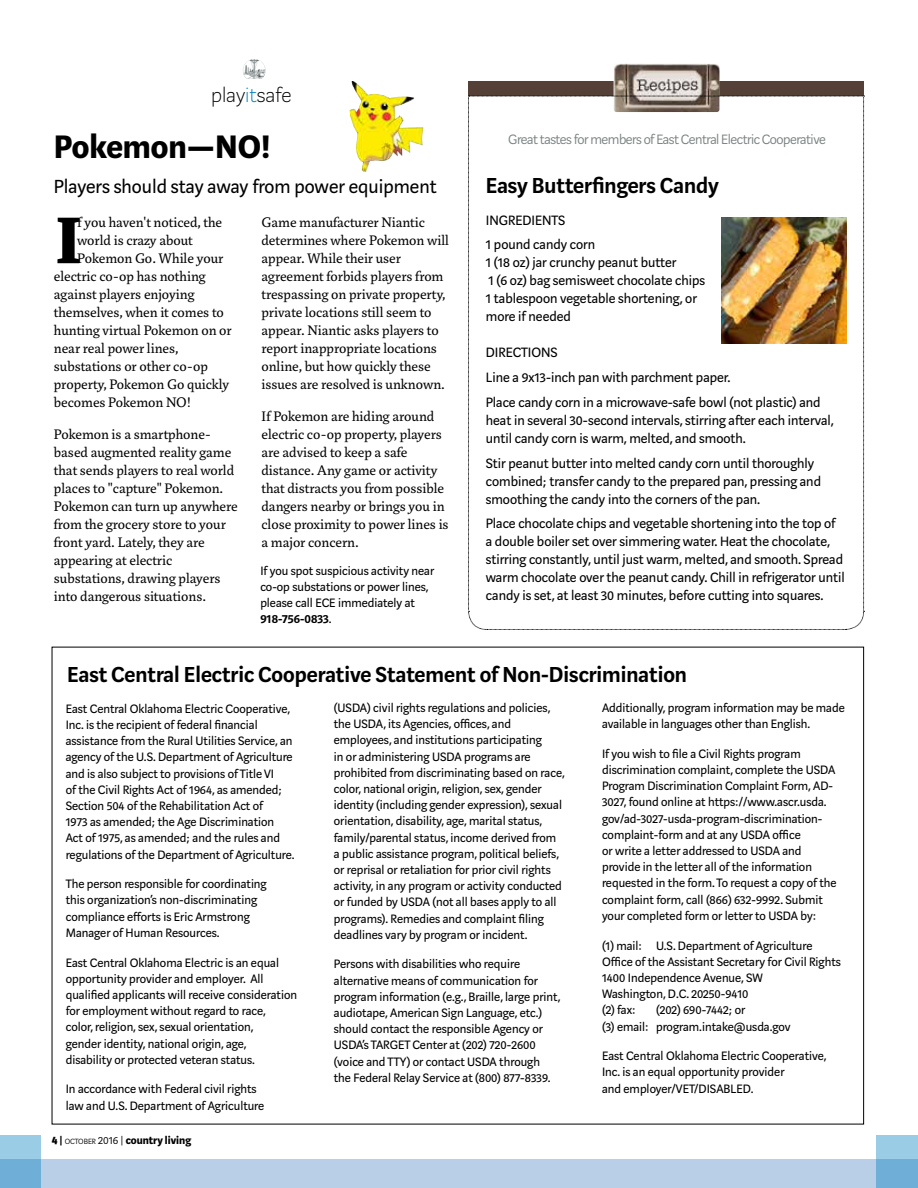
<style>
.page{position:relative;width:918px;height:1188px;background:#fff}
.page>*{position:absolute;margin:0;border:0;box-sizing:border-box;transform-origin:0 0}
.t1{font:900 71.7px "Marat Pro";color:#000}
.t2{font:700 36px "Marat Sans";color:#000}
.t3{font:600 24px "Marat Sans";color:#000}
.t4{font:100 22.5px "Marat Sans";color:#000}
.t5{font:21px "Marat Sans";color:#000}
.t6{font:15px/18px "Marat Pro";color:#000}
.t7{font:15px/18px "Marat Sans";color:#000}
.t8{font:300 15px "Marat Sans";letter-spacing:-.03em;color:#798080}
.t9{font:13.5px/16.2px "Marat Sans";color:#000}
.t10{font:700 12px "Marat Sans";color:#000}
.s1{color:#0081bf}
.s2{font-weight:600}
.s3{font-weight:900}
.s4{font-weight:300;font-size:8.4px}
.s5{font-weight:300}
</style>
<div class="page">
<div style="left:468px;top:81px;width:396px;height:15px;background:#554038"></div>
<div style="left:0;top:1160px;width:918px;height:28px;background:#b9cee7"></div>
<svg style="left:0;top:1135px;width:41px;height:53px;background:#82bcdd"></svg>
<svg style="left:877px;top:1135px;width:41px;height:53px;background:#82bcdd"></svg>
<img style="left:614px;top:64px;width:106px;height:32px">
<svg style="left:468px;top:96px;width:397px;height:534px"></svg>
<img style="left:243px;top:59px;width:23px;height:20px">
<img style="left:721px;top:218px;width:125px;height:126px">
<img style="left:350px;top:81px;width:74px;height:91px">
<h3 class="t4" style="left:211px;top:83px;width:82px">play<span class="s1">it</span>safe</h3>
<h2 class="t2" style="left:54px;top:128px;width:218px">Pokemon—NO!</h2>
<h3 class="t5" style="left:54px;top:175px;width:384px">Players should stay away from power equipment</h3>
<h1 class="t1" style="left:56px;top:197px;width:26px">I</h1>
<p class="t6" style="left:77px;top:214px;width:146px">f you haven't noticed, the</p>
<p class="t6" style="left:262px;top:214px;width:189px">Game manufacturer Niantic determines where Pokemon will appear. While their user agreement forbids players from trespassing on private property, private locations still seem to appear. Niantic asks players to report inappropriate locations online, but how quickly these issues are resolved is unknown.</p>
<p class="t6" style="left:262px;top:407px;width:189px">If Pokemon are hiding around electric co-op property, players are advised to keep a safe distance. Any game or activity that distracts you from possible dangers nearby or brings you in close proximity to power lines is a major concern.</p>
<p class="t9" style="left:260px;top:563px;width:175px">If you spot suspicious activity near co-op substations or power lines, please call ECE immediately at<br><span class="s2">918-756-0833</span>.</p>
<p class="t6" style="left:77px;top:232px;width:117px">world is crazy about</p>
<p class="t6" style="left:77px;top:250px;width:148px">Pokemon Go. While your</p>
<p class="t6" style="left:54px;top:268px;width:153px">electric co-op has nothing</p>
<p class="t6" style="left:54px;top:286px;width:142px">against players enjoying</p>
<p class="t6" style="left:54px;top:304px;width:171px">themselves, when it comes to</p>
<p class="t6" style="left:54px;top:322px;width:179px">hunting virtual Pokemon on or</p>
<p class="t6" style="left:54px;top:340px;width:126px">near real power lines,</p>
<p class="t6" style="left:54px;top:358px;width:156px">substations or other co-op</p>
<p class="t6" style="left:54px;top:376px;width:176px">property, Pokemon Go quickly</p>
<p class="t6" style="left:54px;top:394px;width:139px">becomes Pokemon NO!</p>
<p class="t6" style="left:54px;top:425px;width:185px">Pokemon is a smartphone&shy;based augmented reality game that sends players to real world places to "capture" Pokemon.<br>Pokemon can turn up anywhere from the grocery store to your front yard. Lately, they are appearing at electric substations, drawing players into dangerous situations.</p>
<p class="t8" style="left:508px;top:131px;width:319px">Great tastes for members of East Central Electric Cooperative</p>
<h3 class="t3" style="left:486px;top:173px;width:235px">Easy Butterfingers Candy</h3>
<p class="t7" style="left:486px;top:208px;width:111px;line-height:24.8px">INGREDIENTS<br>1 pound candy corn</p>
<p class="t7" style="left:486px;top:254px;width:221px">1 (18 oz) jar crunchy peanut butter<br>1 (6 oz) bag semisweet chocolate chips<br>1 tablespoon vegetable shortening, or more if needed</p>
<p class="t7" style="left:486px;top:340px;width:336px;line-height:24.8px">DIRECTIONS<br>Line a 9x13-inch pan with parchment paper.<br>Place candy corn in a microwave-safe bowl (not plastic) and</p>
<p class="t7" style="left:486px;top:411px;width:350px">heat in several 30-second intervals, stirring after each interval, until candy corn is warm, melted, and smooth.</p>
<p class="t7" style="left:486px;top:454px;width:337px">Stir peanut butter into melted candy corn until thoroughly combined; transfer candy to the prepared pan, pressing and smoothing the candy into the corners of the pan.</p>
<p class="t7" style="left:486px;top:515px;width:361px">Place chocolate chips and vegetable shortening into the top of a double boiler set over simmering water. Heat the chocolate, stirring constantly, until just warm, melted, and smooth. Spread warm chocolate over the peanut candy. Chill in refrigerator until candy is set, at least 30 minutes, before cutting into squares.</p>
<h3 class="t3" style="left:67px;top:662px;width:621px">East Central Electric Cooperative Statement of Non-Discrimination</h3>
<p class="t9" style="left:66px;top:701px;width:230px">East Central Oklahoma Electric Cooperative, Inc. is the recipient of federal financial assistance from the Rural Utilities Service, an agency of the U.S. Department of Agriculture and is also subject to provisions of Title VI<br>of the Civil Rights Act of 1964, as amended; Section 504 of the Rehabilitation Act of<br>1973 as amended; the Age Discrimination Act of 1975, as amended; and the rules and regulations of the Department of Agriculture.</p>
<p class="t9" style="left:66px;top:876px;width:202px">The person responsible for coordinating this organization’s non-discriminating compliance efforts is Eric Armstrong Manager of Human Resources.</p>
<p class="t9" style="left:66px;top:954px;width:233px">East Central Oklahoma Electric is an equal opportunity provider and employer. All qualified applicants will receive consideration for employment without regard to race,<br>color, religion, sex, sexual orientation,<br>gender identity, national origin, age,<br>disability or protected veteran status.</p>
<p class="t9" style="left:66px;top:1081px;width:200px">In accordance with Federal civil rights law and U.S. Department of Agriculture</p>
<p class="t10" style="left:52px;top:1134px;width:141px"><span class="s3">4 |</span> <span class="s4">OCTOBER</span> <span class="s5">2016 |</span> country living</p>
<p class="t9" style="left:334px;top:700px;width:232px">(USDA) civil rights regulations and policies, the USDA, its Agencies, offices, and employees, and institutions participating<br>in or administering USDA programs are prohibited from discriminating based on race, color, national origin, religion, sex, gender identity (including gender expression), sexual orientation, disability, age, marital status, family/parental status, income derived from a public assistance program, political beliefs, or reprisal or retaliation for prior civil rights activity, in any program or activity conducted or funded by USDA (not all bases apply to all programs). Remedies and complaint filing deadlines vary by program or incident.</p>
<p class="t9" style="left:334px;top:956px;width:228px">Persons with disabilities who require alternative means of communication for program information (e.g., Braille, large print, audiotape, American Sign Language, etc.) should contact the responsible Agency or USDA’s TARGET Center at (202) 720-2600 (voice and TTY) or contact USDA through the Federal Relay Service at (800) 877-8339.</p>
<p class="t9" style="left:602px;top:700px;width:244px">Additionally, program information may be made available in languages other than English.</p>
<p class="t9" style="left:602px;top:746px;width:236px">If you wish to file a Civil Rights program discrimination complaint, complete the USDA Program Discrimination Complaint Form, AD-3027, found online at https://www.ascr.usda. gov/ad-3027-usda-program-discrimination&shy;complaint-form and at any USDA office<br>or write a letter addressed to USDA and provide in the letter all of the information requested in the form. To request a copy of the complaint form, call (866) 632-9992. Submit your completed form or letter to USDA by:</p>
<p class="t9" style="left:602px;top:937px;width:240px">(1) mail: U.S. Department of Agriculture<br>Office of the Assistant Secretary for Civil Rights<br>1400 Independence Avenue, SW<br>Washington, D.C. 20250-9410<br>(2) fax:</p>
<p class="t9" style="left:602px;top:1002px;width:190px;text-indent:54px">(202) 690-7442; or<br>(3) email: program.intake@usda.gov</p>
<p class="t9" style="left:602px;top:1048px;width:226px">East Central Oklahoma Electric Cooperative,<br>Inc. is an equal opportunity provider<br>and employer/VET/DISABLED.</p>
</div>
